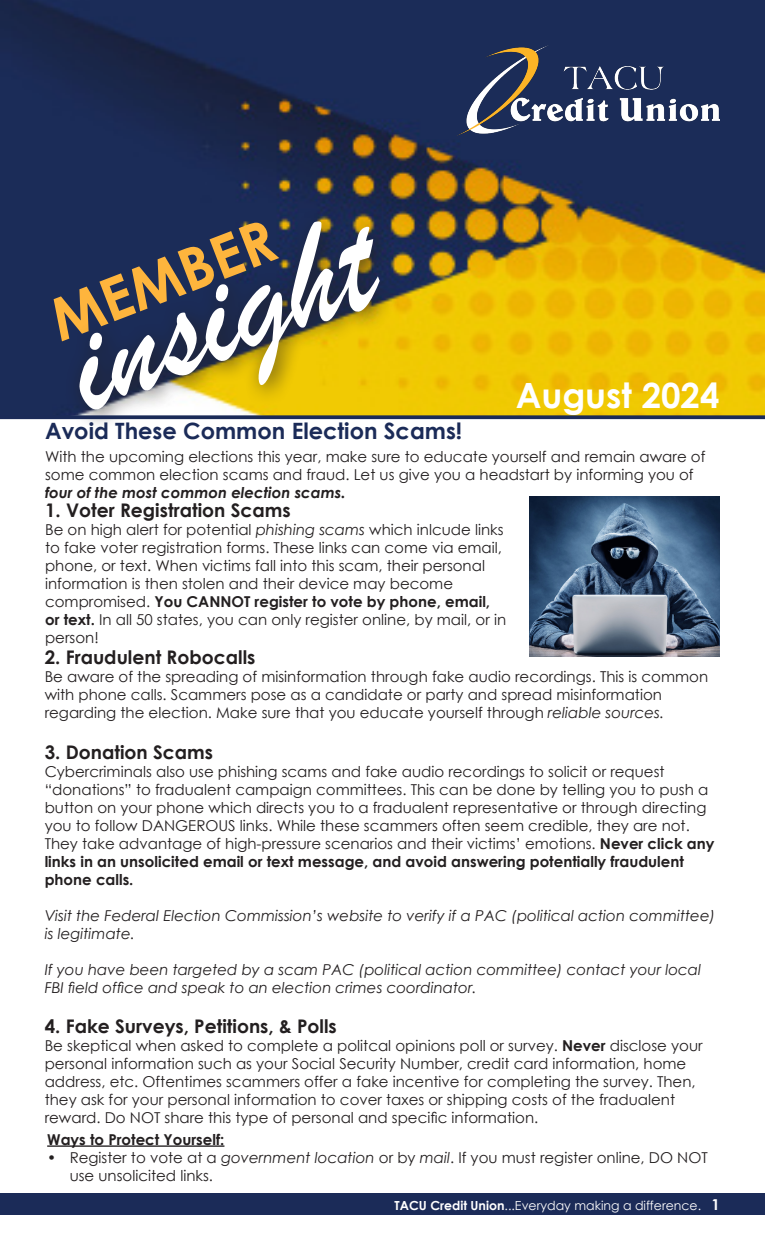
<style>
.page{position:relative;width:765px;height:1260px;background:#fff}
.page>*{position:absolute;margin:0;border:0;box-sizing:border-box;transform-origin:0 0}
.t1{font:149.25px "Brush Script";color:#fff}
.t2{font:700 59px "Century Gothic";color:#feb53d}
.t3{font:700 34.75px "Century Gothic";color:#fff}
.t4{font:700 22.5px "Century Gothic";color:#1b2b58}
.t5{font:700 18.75px "Century Gothic";color:#231f20}
.t6{font:15px/18px "Century Gothic";color:#231f20}
.t7{font:italic 15px/18px "Century Gothic";color:#231f20}
.t8{font:700 15px "Century Gothic";color:#231f20}
.t9{font:12.5px "Century Gothic";color:#fff}
.s1{font-weight:700;font-style:italic}
.s2{font-style:italic}
.s3{font-weight:700}
.s4{font-weight:700;font-size:15px}
</style>
<div class="page">
<img style="left:0;top:0;width:765px;height:415px">
<img style="left:456px;top:45px;width:264px;height:90px">
<div style="left:65px;top:207px;width:337px;height:225px;background:#231f20;opacity:.75"></div>
<svg style="left:0;top:415px;width:765px;height:4px;background:#2c3956"></svg>
<div style="left:0;top:1194px;width:765px;height:21px;background:#1b2b58"></div>
<img style="left:529px;top:497px;width:191px;height:159px">
<hr style="left:47px;top:1145px;width:177px;height:2px;background:#231f20">
<p class="t2" style="left:37px;top:280px;width:237px;rotate:-21deg">MEMBER</p>
<p class="t1" style="left:39px;top:285px;width:320px;rotate:-21deg">insight</p>
<p class="t4" style="left:45px;top:414px;width:419px">Avoid These Common Election Scams!</p>
<p class="t3" style="left:516px;top:369px;width:205px">August 2024</p>
<p class="t6" style="left:45px;top:447px;width:662px">With the upcoming elections this year, make sure to educate yourself and remain aware of some common election scams and fraud. Let us give you a headstart by informing you of <span class="s1">four of the most common election scams.</span></p>
<p class="t5" style="left:45px;top:496px;width:247px">1. Voter Registration Scams</p>
<p class="t6" style="left:45px;top:520px;width:463px">Be on high alert for potential <span class="s2">phishing scams</span> which inlcude links to fake voter registration forms. These links can come via email, phone, or text. When victims fall into this scam, their personal information is then stolen and their device may become compromised. <span class="s3">You CANNOT register to vote by phone, email, or text.</span> In all 50 states, you can only register online, by mail, or in person!</p>
<p class="t5" style="left:45px;top:643px;width:212px">2. Fraudulent Robocalls</p>
<p class="t6" style="left:45px;top:668px;width:665px">Be aware of the spreading of misinformation through fake audio recordings. This is common with phone calls. Scammers pose as a candidate or party and spread misinformation regarding the election. Make sure that you educate yourself through <span class="s2">reliable sources.</span></p>
<p class="t5" style="left:45px;top:738px;width:170px">3. Donation Scams</p>
<p class="t6" style="left:45px;top:762px;width:671px">Cybercriminals also use phishing scams and fake audio recordings to solicit or request “donations” to fradualent campaign committees. This can be done by telling you to push a button on your phone which directs you to a fradualent representative or through directing you to follow DANGEROUS links. While these scammers often seem credible, they are not.<br>They take advantage of high-pressure scenarios and their victims’ emotions. <span class="s3">Never click any links in an unsolicited email or text message, and avoid answering potentially fraudulent phone calls.</span></p>
<p class="t7" style="left:45px;top:906px;width:672px">Visit the Federal Election Commission’s website to verify if a PAC (political action committee) is legitimate.</p>
<p class="t7" style="left:45px;top:960px;width:658px">If you have been targeted by a scam PAC (political action committee) contact your local<br>FBI field office and speak to an election crimes coordinator.</p>
<p class="t5" style="left:45px;top:1012px;width:294px">4. Fake Surveys, Petitions, &amp; Polls</p>
<p class="t6" style="left:45px;top:1037px;width:660px">Be skeptical when asked to complete a politcal opinions poll or survey. <span class="s3">Never</span> disclose your personal information such as your Social Security Number, credit card information, home address, etc. Oftentimes scammers offer a fake incentive for completing the survey. Then, they ask for your personal information to cover taxes or shipping costs of the fradualent reward. Do NOT share this type of personal and specific information.</p>
<p class="t8" style="left:47px;top:1128px;width:179px">Ways to Protect Yourself:</p>
<p class="t6" style="left:70px;top:1148px;width:640px;text-indent:-22px">• Register to vote at a <span class="s2">government location</span> or by <span class="s2">mail</span>. If you must register online, DO NOT use unsolicited links.</p>
<p class="t9" style="left:395px;top:1197px;width:327px"><span class="s3">TACU Credit Union</span>...Everyday making a difference. <span class="s4">1</span></p>
</div>
